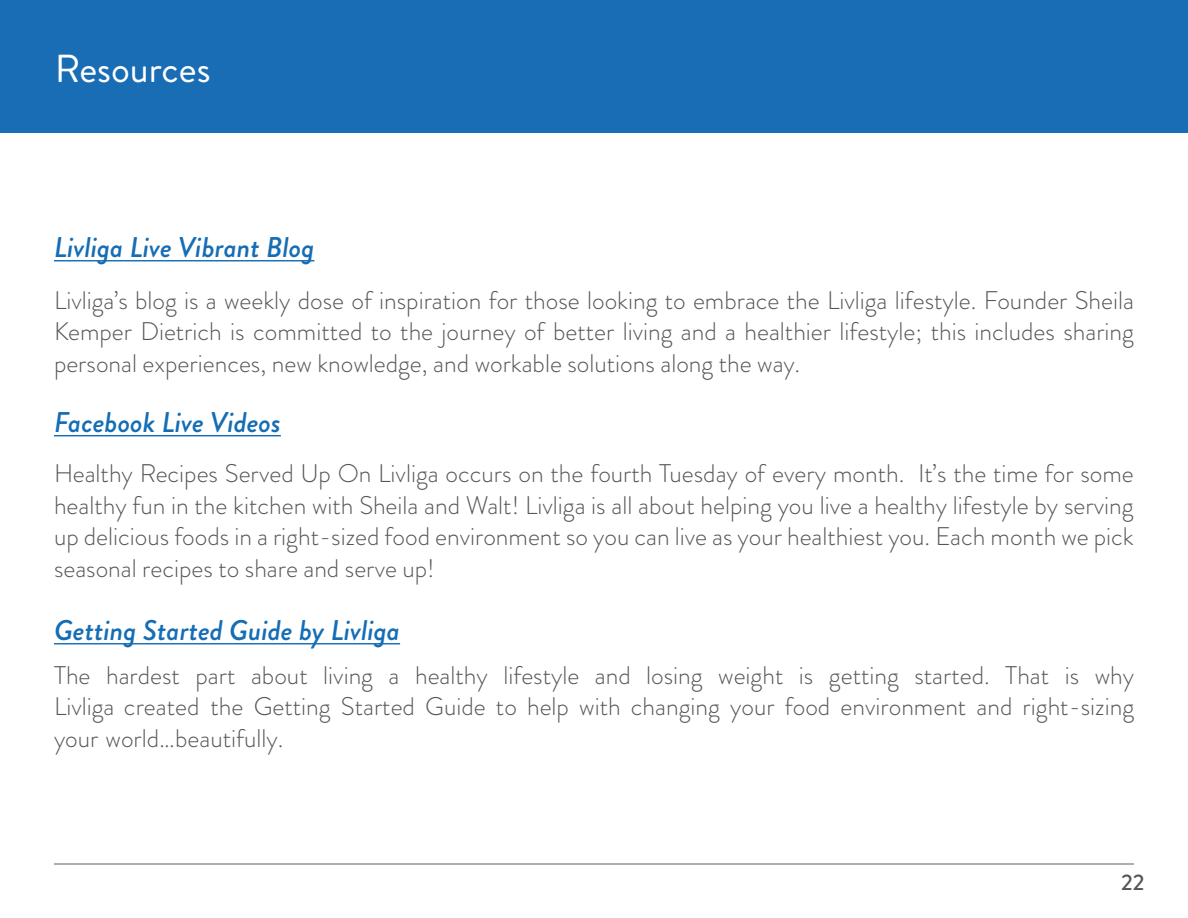
<style>
.page{position:relative;width:1188px;height:918px;background:#fff}
.page>*{position:absolute;margin:0;border:0;box-sizing:border-box;transform-origin:0 0}
.t1{font:39px "Brandon Grotesque";color:#fff}
.t2{font:italic 500 28.5px "Brandon Grotesque";color:#146db5}
.t3{font:300 25.5px/31.5px "Brandon Grotesque";color:#555656;text-align:justify}
.t4{font:500 22.5px "Brandon Grotesque";color:#555656}
</style>
<div class="page">
<div style="left:0;top:0;width:1188px;height:133px;background:#196db4"></div>
<hr style="left:54px;top:863px;width:1080px;height:2px;background:#919395">
<hr style="left:54px;top:643px;width:346px;height:1px;background:#146db5">
<hr style="left:54px;top:435px;width:227px;height:1px;background:#146db5">
<hr style="left:54px;top:260px;width:260px;height:1px;background:#146db5">
<h1 class="t1" style="left:55px;top:42px;width:157px">Resources</h1>
<p class="t2" style="left:54px;top:227px;width:262px">Livliga Live Vibrant Blog</p>
<p class="t3" style="left:54px;top:285px;width:1082px">Livliga’s blog is a weekly dose of inspiration for those looking to embrace the Livliga lifestyle. Founder Sheila Kemper Dietrich is committed to the journey of better living and a healthier lifestyle; this includes sharing personal experiences, new knowledge, and workable solutions along the way.</p>
<p class="t2" style="left:54px;top:402px;width:228px">Facebook Live Videos</p>
<p class="t3" style="left:54px;top:458px;width:1081px">Healthy Recipes Served Up On Livliga occurs on the fourth Tuesday of every month. It’s the time for some healthy fun in the kitchen with Sheila and Walt! Livliga is all about helping you live a healthy lifestyle by serving up delicious foods in a right-sized food environment so you can live as your healthiest you. Each month we pick seasonal recipes to share and serve up!</p>
<p class="t2" style="left:54px;top:610px;width:348px">Getting Started Guide by Livliga</p>
<p class="t3" style="left:54px;top:660px;width:1082px;line-height:31px">The hardest part about living a healthy lifestyle and losing weight is getting started. That is why Livliga created the Getting Started Guide to help with changing your food environment and right-sizing your world…beautifully.</p>
<p class="t4" style="left:1121px;top:867px;width:25px">22</p>
</div>
